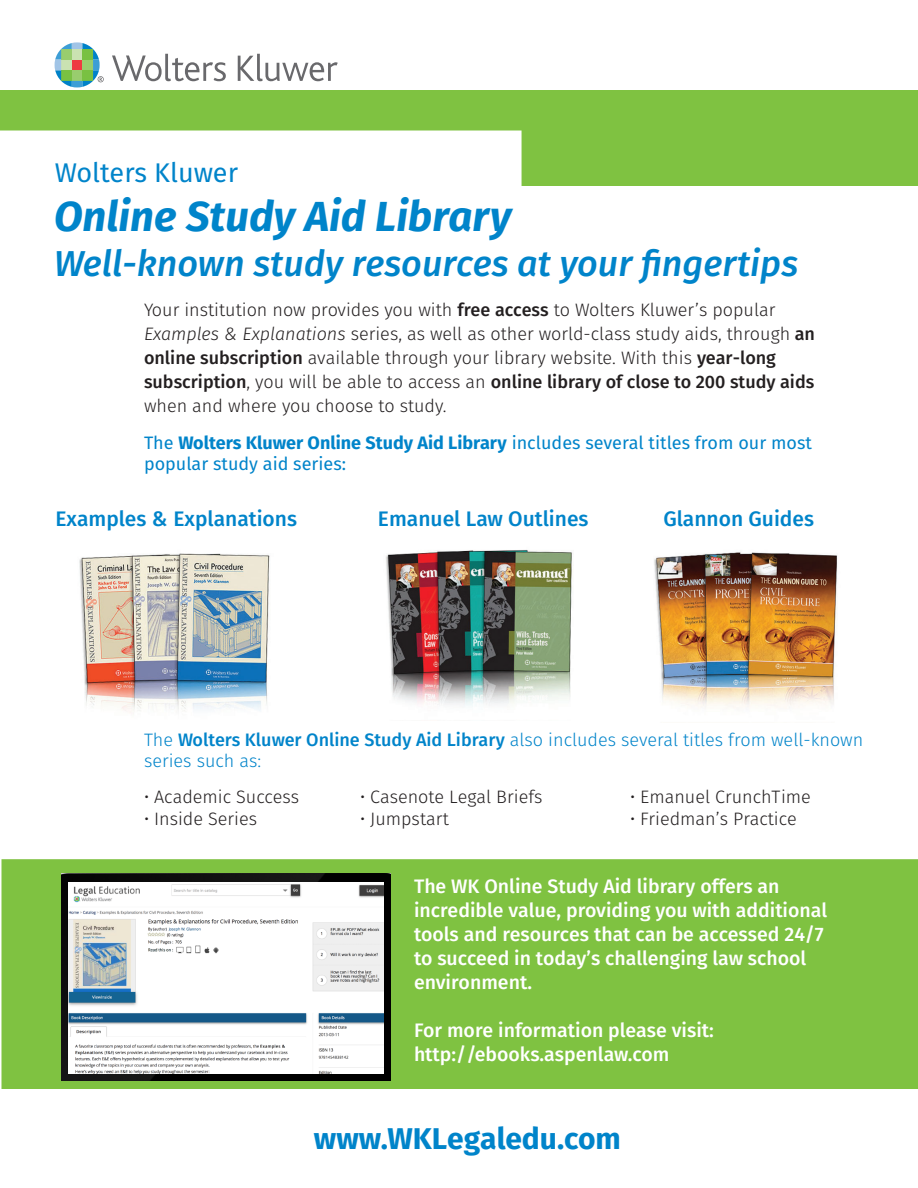
<style>
.page{position:relative;width:918px;height:1188px;background:#fff}
.page>*{position:absolute;margin:0;border:0;box-sizing:border-box;transform-origin:0 0}
.t1{font:italic 700 42px "Fira Sans";color:#0084ca}
.t2{font:italic 500 36px "Fira Sans";color:#0084ca}
.t3{font:700 30px "Fira Sans";color:#0084ca}
.t4{font:27px "Fira Sans";color:#0084ca}
.t5{font:500 21px "Fira Sans";color:#0084ca}
.t6{font:500 19.5px/24px "Fira Sans";color:#fff}
.t7{font:300 18px/24px "Fira Sans";color:#231f20}
.t8{font:18px/21.6px "Fira Sans";color:#0084ca}
.t9{font:300 18px "Fira Sans";color:#0084ca}
.s1{font-weight:500}
.s2{font-style:italic}
.s3{font-weight:700}
</style>
<div class="page">
<div style="left:2px;top:860px;width:915px;height:228px;background:#7fc241"></div>
<div style="left:2px;top:859px;width:916px;height:230px;border:2px solid #7fc241"></div>
<div style="left:1px;top:91px;width:916px;height:39px;background:#7fc241"></div>
<div style="left:0;top:90px;width:918px;height:40px;border:2px solid #7fc241"></div>
<div style="left:522px;top:128px;width:395px;height:57px;background:#7fc241"></div>
<div style="left:522px;top:128px;width:396px;height:58px;border:2px solid #7fc241"></div>
<img style="left:654px;top:552px;width:183px;height:156px">
<img style="left:386px;top:549px;width:187px;height:157px">
<img style="left:61px;top:874px;width:330px;height:206px">
<img style="left:69px;top:882px;width:314px;height:191px">
<svg style="left:112px;top:54px;width:114px;height:27px"></svg>
<svg style="left:238px;top:54px;width:100px;height:27px"></svg>
<svg style="left:55px;top:42px;width:49px;height:45px"></svg>
<img style="left:79px;top:553px;width:191px;height:160px">
<p class="t4" style="left:55px;top:152px;width:185px">Wolters Kluwer</p>
<p class="t1" style="left:54px;top:181px;width:459px">Online Study Aid Library</p>
<p class="t2" style="left:54px;top:235px;width:746px">Well-known study resources at your fingertips</p>
<p class="t7" style="left:144px;top:298px;width:673px">Your institution now provides you with <span class="s1">free access</span> to Wolters Kluwer’s popular<br><span class="s2">Examples &amp; Explanations</span> series, as well as other world-class study aids, through <span class="s1">an</span></p>
<p class="t7" style="left:144px;top:346px;width:672px"><span class="s1">online subscription</span> available through your library website. With this <span class="s1">year-long subscription</span>, you will be able to access an <span class="s1">online library of close to 200 study aids </span>when and where you choose to study.</p>
<p class="t8" style="left:144px;top:431px;width:669px">The <span class="s3">Wolters Kluwer Online Study Aid Library</span> includes several titles from our most popular study aid series:</p>
<p class="t5" style="left:56px;top:501px;width:243px">Examples &amp; Explanations</p>
<p class="t5" style="left:378px;top:501px;width:212px">Emanuel Law Outlines</p>
<p class="t5" style="left:663px;top:501px;width:152px">Glannon Guides</p>
<p class="t9" style="left:144px;top:727px;width:721px">The <span class="s1">Wolters Kluwer Online Study Aid Library</span> also includes several titles from well-known</p>
<p class="t9" style="left:144px;top:748px;width:119px">series such as:</p>
<p class="t7" style="left:144px;top:785px;width:157px">• Academic Success</p>
<p class="t7" style="left:360px;top:785px;width:184px">• Casenote Legal Briefs</p>
<p class="t7" style="left:630px;top:785px;width:183px">• Emanuel CrunchTime</p>
<p class="t7" style="left:144px;top:806px;width:115px">• Inside Series</p>
<p class="t7" style="left:360px;top:806px;width:90px">• Jumpstart</p>
<p class="t7" style="left:630px;top:806px;width:168px">• Friedman’s Practice</p>
<p class="t6" style="left:414px;top:873px;width:367px">The WK Online Study Aid library offers an</p>
<p class="t6" style="left:414px;top:897px;width:415px">incredible value, providing you with additional tools and resources that can be accessed 24/7 to succeed in today’s challenging law school environment.</p>
<p class="t6" style="left:414px;top:1017px;width:301px">For more information please visit:</p>
<p class="t6" style="left:414px;top:1041px;width:257px">http://ebooks.aspenlaw.com</p>
<p class="t3" style="left:314px;top:1113px;width:309px">www.WKLegaledu.com</p>
</div>
